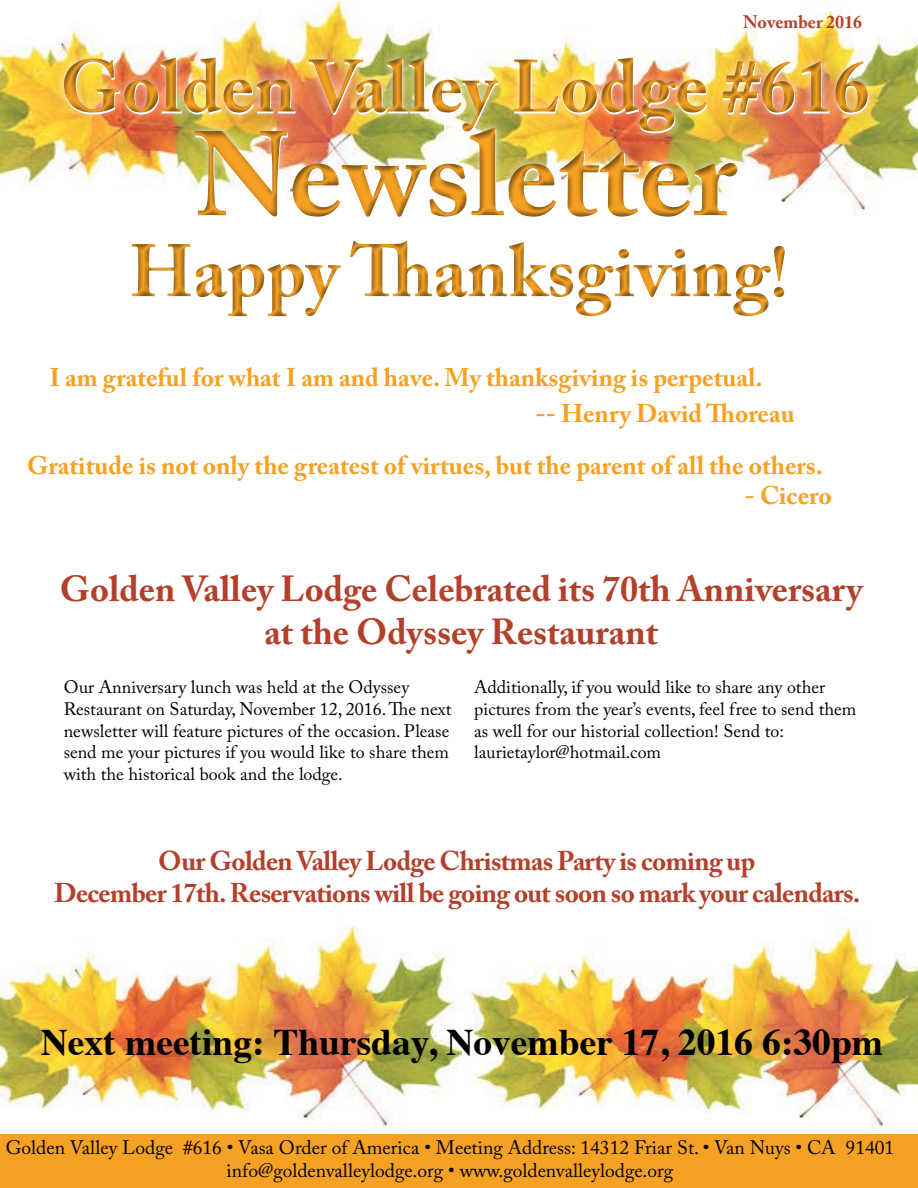
<style>
.page{position:relative;width:918px;height:1188px;background:#fff}
.page>*{position:absolute;margin:0;border:0;box-sizing:border-box;transform-origin:0 0}
.t1{font:700 118.5px "Adobe Caslon Pro";color:#f5a124}
.t2{font:700 73.5px "Adobe Caslon Pro";color:#f5a124}
.t3{font:700 37.5px "Times";color:#000}
.t4{font:700 36px/43.2px "Adobe Caslon Pro";color:#b3402b;text-align:center}
.t5{font:700 27px/32.4px "Adobe Caslon Pro";letter-spacing:-.025em;color:#b3402b;text-align:center}
.t6{font:700 25.5px/36px "Adobe Caslon Pro";color:#f5a124}
.t7{font:19.5px/23.4px "Adobe Caslon Pro";color:#000;text-align:center}
.t8{font:18px/21.6px "Adobe Caslon Pro";color:#000}
.t9{font:700 18px "Adobe Caslon Pro";color:#b3402b}
</style>
<div class="page">
<img style="left:0;top:0;width:348px;height:177px">
<div style="left:0;top:1135px;width:918px;height:53px;background:#f5a124"></div>
<div style="left:22px;top:21px;width:896px;height:277px;background:#000;opacity:.5"></div>
<div style="left:122px;top:231px;width:796px;height:151px;background:#fff"></div>
<div style="left:16px;top:220px;width:885px;height:128px;background:#000;opacity:.5"></div>
<img style="left:0;top:925px;width:462px;height:207px">
<img style="left:462px;top:925px;width:456px;height:207px">
<p class="t9" style="left:743px;top:11px;width:121px">November 2016</p>
<h2 class="t2" style="left:60px;top:43px;width:811px">Golden Valley Lodge #616</h2>
<h1 class="t1" style="left:194px;top:105px;width:543px">Newsletter</h1>
<h2 class="t2" style="left:129px;top:228px;width:661px">Happy Thanksgiving!</h2>
<h3 class="t6" style="left:536px;top:359px;width:261px;text-indent:-486px">I am grateful for what I am and have. My thanksgiving is perpetual.<br>-- Henry David Thoreau</h3>
<h3 class="t6" style="left:27px;top:447px;width:798px">Gratitude is not only the greatest of virtues, but the parent of all the others.</h3>
<h3 class="t6" style="left:745px;top:478px;width:89px">- Cicero</h3>
<h3 class="t4" style="left:60px;top:567px;width:804px">Golden Valley Lodge Celebrated its 70th Anniversary at the Odyssey Restaurant</h3>
<p class="t8" style="left:64px;top:676px;width:389px">Our Anniversary lunch was held at the Odyssey Restaurant on Saturday, November 12, 2016. The next newsletter will feature pictures of the occasion. Please send me your pictures if you would like to share them with the historical book and the lodge.</p>
<p class="t8" style="left:474px;top:676px;width:383px">Additionally, if you would like to share any other pictures from the year’s events, feel free to send them as well for our historial collection! Send to: laurietaylor@hotmail.com</p>
<h3 class="t5" style="left:54px;top:844px;width:808px">Our Golden Valley Lodge Christmas Party is coming up<br>December 17th. Reservations will be going out soon so mark your calendars.</h3>
<h3 class="t3" style="left:41px;top:1006px;width:844px">Next meeting: Thursday, November 17, 2016 6:30pm</h3>
<p class="t7" style="left:6px;top:1135px;width:890px">Golden Valley Lodge #616 • Vasa Order of America • Meeting Address: 14312 Friar St. • Van Nuys • CA 91401 info@goldenvalleylodge.org • www.goldenvalleylodge.org</p>
</div>
